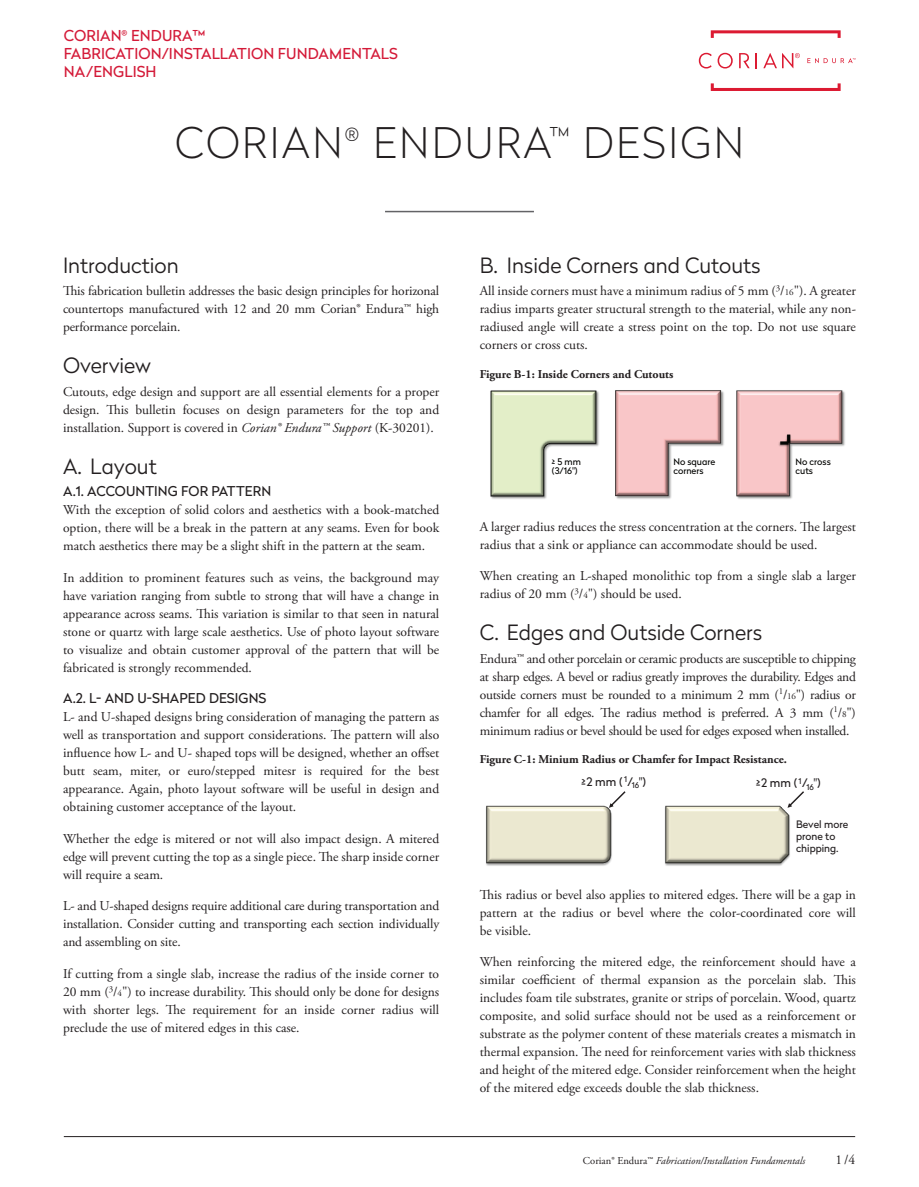
<style>
.page{position:relative;width:919px;height:1187px;background:#fff}
.page>*{position:absolute;margin:0;border:0;box-sizing:border-box;transform-origin:0 0}
.t1{font:100 42px "Radikal";letter-spacing:.055em;color:#231f20}
.t2{font:300 21px "Radikal";color:#231f20}
.t3{font:15px/18px "Radikal";letter-spacing:.005em;color:#d41a38}
.t4{font:13.5px/18px "Adobe Garamond Pro";color:#231f20;text-align:justify}
.t5{font:13.5px "Radikal";letter-spacing:.005em;color:#231f20}
.t6{font:700 12px "Adobe Garamond Pro";color:#231f20}
.t7{font:11.7px "Radikal";color:#231f20}
.t8{font:italic 10.5px "Adobe Garamond Pro";color:#231f20}
.t9{font:10.2px/11.7px "Radikal";color:#231f20}
.t10{font:9px/9.8px "Radikal";color:#040503}
.s1{font-style:italic}
.s2{font-size:9px}
.s3{font-style:normal}
</style>
<div class="page">
<hr style="left:64px;top:1136px;width:791px;height:1px;background:#231f20">
<svg style="left:710px;top:83px;width:130px;height:8px"></svg>
<svg style="left:710px;top:30px;width:130px;height:8px"></svg>
<svg style="left:698px;top:53px;width:13px;height:15px"></svg>
<svg style="left:755px;top:53px;width:2px;height:15px"></svg>
<svg style="left:717px;top:53px;width:15px;height:15px"></svg>
<svg style="left:739px;top:53px;width:10px;height:15px"></svg>
<svg style="left:763px;top:53px;width:36px;height:15px"></svg>
<svg style="left:807px;top:58px;width:48px;height:5px"></svg>
<hr style="left:385px;top:211px;width:149px;height:1px;background:#636366">
<img style="left:736px;top:390px;width:109px;height:109px">
<img style="left:615px;top:390px;width:109px;height:109px">
<img style="left:490px;top:390px;width:109px;height:109px">
<img style="left:784px;top:431px;width:8px;height:9px">
<img style="left:778px;top:440px;width:14px;height:8px">
<svg style="left:780px;top:434px;width:10px;height:10px"></svg>
<svg style="left:610px;top:791px;width:15px;height:13px"></svg>
<svg style="left:788px;top:791px;width:16px;height:14px"></svg>
<img style="left:665px;top:804px;width:127px;height:62px">
<img style="left:486px;top:804px;width:128px;height:62px">
<p class="t3" style="left:64px;top:26px;width:335px">CORIAN<sup>®</sup> ENDURA™<br>FABRICATION/INSTALLATION FUNDAMENTALS<br>NA/ENGLISH</p>
<h1 class="t1" style="left:175px;top:114px;width:570px">CORIAN<sup>®</sup> ENDURA<sup>™</sup> DESIGN</h1>
<h2 class="t2" style="left:63px;top:250px;width:117px">Introduction</h2>
<p class="t4" style="left:63px;top:282px;width:378px">This fabrication bulletin addresses the basic design principles for horizonal countertops manufactured with 12 and 20 mm Corian® Endura™ high performance porcelain.</p>
<h2 class="t2" style="left:63px;top:351px;width:90px">Overview</h2>
<p class="t4" style="left:63px;top:383px;width:377px">Cutouts, edge design and support are all essential elements for a proper design. This bulletin focuses on design parameters for the top and installation. Support is covered in <span class="s1">Corian® Endura™ Support</span> (K-30201).</p>
<h2 class="t2" style="left:63px;top:451px;width:95px">A. Layout</h2>
<p class="t5" style="left:63px;top:482px;width:209px">A.1. ACCOUNTING FOR PATTERN</p>
<p class="t4" style="left:63px;top:501px;width:377px">With the exception of solid colors and aesthetics with a book-matched option, there will be a break in the pattern at any seams. Even for book match aesthetics there may be a slight shift in the pattern at the seam.</p>
<p class="t4" style="left:63px;top:569px;width:378px">In addition to prominent features such as veins, the background may have variation ranging from subtle to strong that will have a change in appearance across seams. This variation is similar to that seen in natural stone or quartz with large scale aesthetics. Use of photo layout software to visualize and obtain customer approval of the pattern that will be fabricated is strongly recommended.</p>
<p class="t5" style="left:63px;top:689px;width:205px">A.2. L- AND U-SHAPED DESIGNS</p>
<p class="t4" style="left:63px;top:708px;width:377px">L- and U-shaped designs bring consideration of managing the pattern as well as transportation and support considerations. The pattern will also influence how L- and U- shaped tops will be designed, whether an offset butt seam, miter, or euro/stepped mitesr is required for the best appearance. Again, photo layout software will be useful in design and obtaining customer acceptance of the layout.</p>
<p class="t4" style="left:63px;top:830px;width:377px">Whether the edge is mitered or not will also impact design. A mitered edge will prevent cutting the top as a single piece. The sharp inside corner will require a seam.</p>
<p class="t4" style="left:63px;top:897px;width:378px">L- and U-shaped designs require additional care during transportation and installation. Consider cutting and transporting each section individually and assembling on site.</p>
<p class="t4" style="left:63px;top:965px;width:377px">If cutting from a single slab, increase the radius of the inside corner to 20 mm (<sup>3</sup>/<span class="s2">4</span>") to increase durability. This should only be done for designs with shorter legs. The requirement for an inside corner radius will preclude the use of mitered edges in this case.</p>
<h2 class="t2" style="left:479px;top:250px;width:282px">B. Inside Corners and Cutouts</h2>
<p class="t4" style="left:479px;top:282px;width:378px">All inside corners must have a minimum radius of 5 mm (<sup>3</sup>/<span class="s2">16</span>"). A greater radius imparts greater structural strength to the material, while any non&shy;radiused angle will create a stress point on the top. Do not use square corners or cross cuts.</p>
<p class="t6" style="left:479px;top:367px;width:195px">Figure B-1: Inside Corners and Cutouts</p>
<p class="t10" style="left:552px;top:456px;width:31px">≥ 5 mm (3/16")</p>
<p class="t10" style="left:673px;top:456px;width:43px">No square corners</p>
<p class="t10" style="left:795px;top:456px;width:37px">No cross cuts</p>
<p class="t4" style="left:479px;top:518px;width:377px">A larger radius reduces the stress concentration at the corners. The largest radius that a sink or appliance can accommodate should be used.</p>
<p class="t4" style="left:479px;top:567px;width:377px">When creating an L-shaped monolithic top from a single slab a larger radius of 20 mm (<sup>3</sup>/<span class="s2">4</span>") should be used.</p>
<h2 class="t2" style="left:479px;top:618px;width:284px">C. Edges and Outside Corners</h2>
<p class="t4" style="left:479px;top:650px;width:378px">Endura™ and other porcelain or ceramic products are susceptible to chipping at sharp edges. A bevel or radius greatly improves the durability. Edges and outside corners must be rounded to a minimum 2 mm (<sup>1</sup>/<span class="s2">16</span>") radius or chamfer for all edges. The radius method is preferred. A 3 mm (<sup>1</sup>/<span class="s2">8</span>") minimum radius or bevel should be used for edges exposed when installed.</p>
<p class="t6" style="left:479px;top:752px;width:308px">Figure C-1: Minium Radius or Chamfer for Impact Resistance.</p>
<p class="t7" style="left:581px;top:773px;width:66px">≥2 mm ( <sup>1</sup>/<sub>16</sub>")</p>
<p class="t7" style="left:756px;top:774px;width:66px">≥2 mm ( <sup>1</sup>/<sub>16</sub>")</p>
<p class="t9" style="left:796px;top:818px;width:54px">Bevel more prone to chipping.</p>
<p class="t4" style="left:479px;top:885px;width:377px">This radius or bevel also applies to mitered edges. There will be a gap in pattern at the radius or bevel where the color-coordinated core will be visible.</p>
<p class="t4" style="left:479px;top:953px;width:378px">When reinforcing the mitered edge, the reinforcement should have a similar coefficient of thermal expansion as the porcelain slab. This includes foam tile substrates, granite or strips of porcelain. Wood, quartz composite, and solid surface should not be used as a reinforcement or substrate as the polymer content of these materials creates a mismatch in thermal expansion. The need for reinforcement varies with slab thickness and height of the mitered edge. Consider reinforcement when the height of the mitered edge exceeds double the slab thickness.</p>
<p class="t8" style="left:583px;top:1154px;width:224px"><span class="s3">Corian® Endura™</span> Fabrication/Installation Fundamentals</p>
<p class="t4" style="left:835px;top:1151px;width:21px">1/4</p>
</div>
